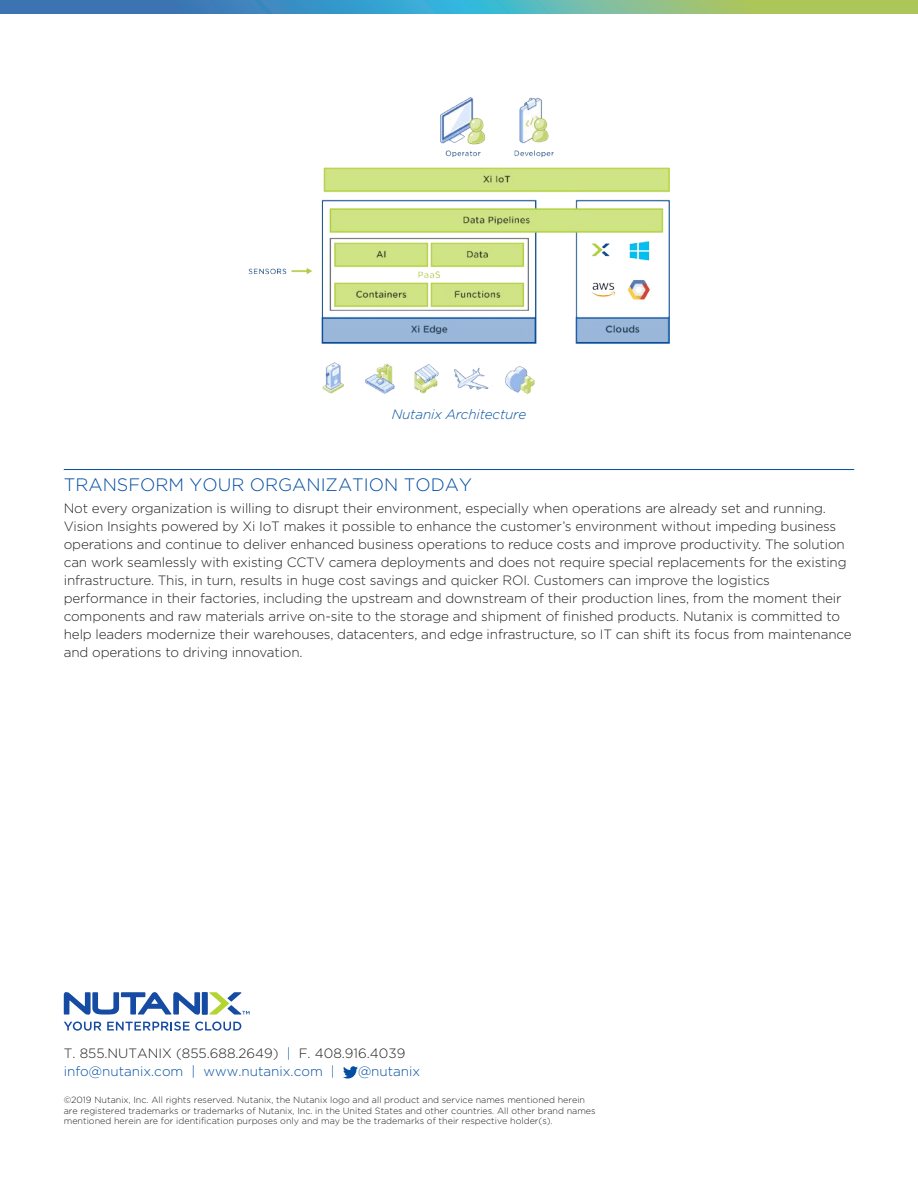
<style>
.page{position:relative;width:918px;height:1188px;background:#fff}
.page>*{position:absolute;margin:0;border:0;box-sizing:border-box;transform-origin:0 0}
.t1{font:300 18px "Gotham";color:#034ea2}
.t2{font:300 13.5px/18px "Gotham";letter-spacing:-.01em;color:#241f1f}
.t3{font:italic 300 13.5px "Gotham";letter-spacing:-.01em;color:#034ea2}
.t4{font:300 13.5px "Gotham";color:#034ea2}
.t5{font:300 9px/10.5px "Gotham";color:#241f1f}
.s1{color:#034ea2}
</style>
<div class="page">
<svg style="left:0;top:0;width:918px;height:14px;background:#61a4a3"></svg>
<svg style="left:343px;top:1066px;width:15px;height:13px"></svg>
<svg style="left:209px;top:992px;width:41px;height:23px"></svg>
<div style="left:202px;top:992px;width:6px;height:23px;background:#154ba3"></div>
<svg style="left:64px;top:992px;width:136px;height:23px"></svg>
<svg style="left:64px;top:1022px;width:37px;height:9px"></svg>
<svg style="left:107px;top:1022px;width:134px;height:9px"></svg>
<hr style="left:64px;top:469px;width:790px;height:1px;background:#034ea2">
<img style="left:249px;top:97px;width:420px;height:296px">
<p class="t3" style="left:392px;top:406px;width:136px">Nutanix Architecture</p>
<h1 class="t1" style="left:64px;top:473px;width:410px">TRANSFORM YOUR ORGANIZATION TODAY</h1>
<p class="t2" style="left:64px;top:499px;width:790px">Not every organization is willing to disrupt their environment, especially when operations are already set and running.<br>Vision Insights powered by Xi IoT makes it possible to enhance the customer’s environment without impeding business operations and continue to deliver enhanced business operations to reduce costs and improve productivity. The solution can work seamlessly with existing CCTV camera deployments and does not require special replacements for the existing infrastructure. This, in turn, results in huge cost savings and quicker ROI. Customers can improve the logistics performance in their factories, including the upstream and downstream of their production lines, from the moment their components and raw materials arrive on-site to the storage and shipment of finished products. Nutanix is committed to help leaders modernize their warehouses, datacenters, and edge infrastructure, so IT can shift its focus from maintenance and operations to driving innovation.</p>
<p class="t2" style="left:64px;top:1043px;width:343px">T. 855.NUTANIX (855.688.2649) <span class="s1">|</span> F. 408.916.4039 <span class="s1">info@nutanix.com | www.nutanix.com |</span></p>
<p class="t4" style="left:358px;top:1062px;width:64px">@nutanix</p>
<p class="t5" style="left:64px;top:1095px;width:533px">©2019 Nutanix, Inc. All rights reserved. Nutanix, the Nutanix logo and all product and service names mentioned herein are registered trademarks or trademarks of Nutanix, Inc. in the United States and other countries. All other brand names mentioned herein are for identification purposes only and may be the trademarks of their respective holder(s).</p>
</div>
